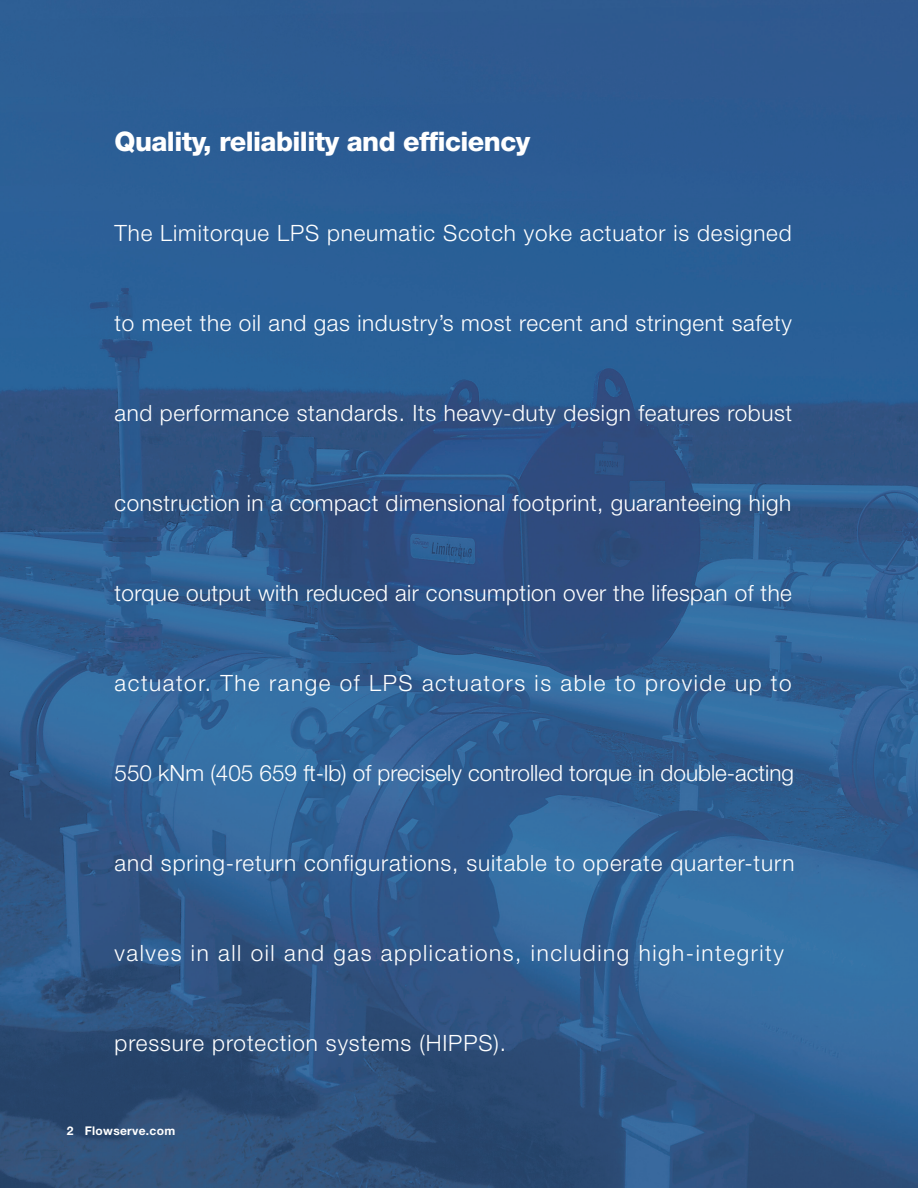
<style>
.page{position:relative;width:918px;height:1188px;background:#fff}
.page>*{position:absolute;margin:0;border:0;box-sizing:border-box;transform-origin:0 0}
.Headline_Level_1__re{font:800 27px "Helvetica Neue LT Std";letter-spacing:-.02em;color:#fff}
.Intro_copy{font:300 22.5px "Helvetica Neue LT Std";letter-spacing:.03em;color:#fff}
.Intro_copy-2{font:300 22.5px "Helvetica Neue LT Std";letter-spacing:.07em;color:#fff}
.Intro_copy-3{font:300 22.5px "Helvetica Neue LT Std";color:#fff}
.Page_Folio_Left{font:700 12px "Helvetica Neue LT Std";letter-spacing:.025em;color:#fff}
</style>
<div class="page">
<img style="left:0;top:0;width:918px;height:1188px">
<p class="Headline_Level_1__re" style="left:115px;top:125px;width:417px">Quality, reliability and efficiency</p>
<p class="Intro_copy" style="left:115px;top:219px;width:679px">The Limitorque LPS pneumatic Scotch yoke actuator is designed</p>
<p class="Intro_copy" style="left:115px;top:309px;width:679px">to meet the oil and gas industry’s most recent and stringent safety</p>
<p class="Intro_copy" style="left:115px;top:399px;width:679px">and performance standards. Its heavy-duty design features robust</p>
<p class="Intro_copy" style="left:115px;top:489px;width:678px">construction in a compact dimensional footprint, guaranteeing high</p>
<p class="Intro_copy" style="left:115px;top:579px;width:679px">torque output with reduced air consumption over the lifespan of the</p>
<p class="Intro_copy-2" style="left:115px;top:669px;width:679px">actuator. The range of LPS actuators is able to provide up to</p>
<p class="Intro_copy-3" style="left:115px;top:759px;width:681px">550 kNm (405 659 ft-lb) of precisely controlled torque in double-acting</p>
<p class="Intro_copy" style="left:115px;top:849px;width:682px">and spring-return configurations, suitable to operate quarter-turn</p>
<p class="Intro_copy-2" style="left:115px;top:939px;width:671px">valves in all oil and gas applications, including high-integrity</p>
<p class="Intro_copy" style="left:115px;top:1029px;width:393px">pressure protection systems (HIPPS).</p>
<p class="Page_Folio_Left" style="left:67px;top:1123px;width:110px">2 Flowserve.com</p>
</div>
